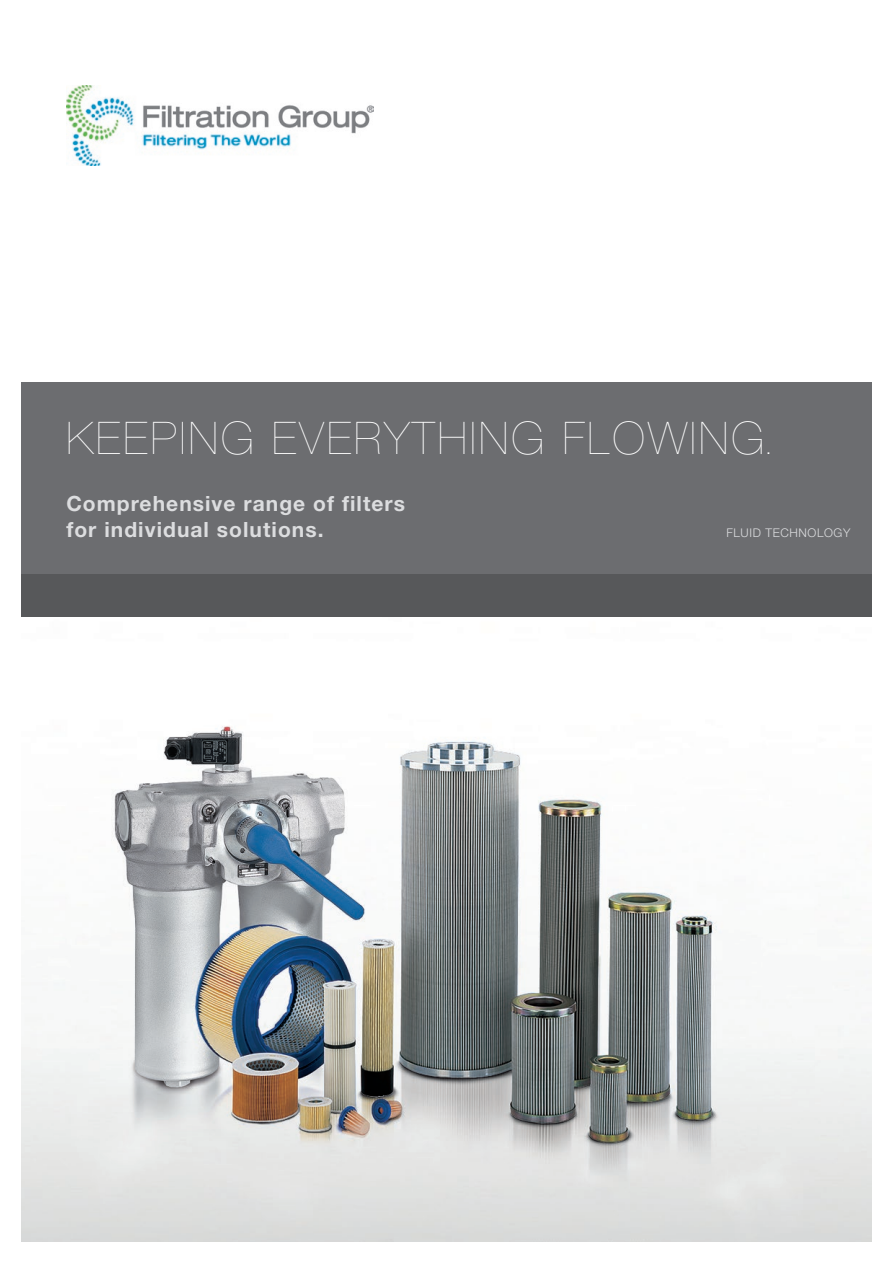
<style>
.page{position:relative;width:893px;height:1263px;background:#fff}
.page>*{position:absolute;margin:0;border:0;box-sizing:border-box;transform-origin:0 0}
.t1{font:200 45px "Helvetica Neue LT Pro";letter-spacing:.07em;color:#fff}
.t2{font:700 21px/25.5px "Helvetica Neue LT Pro";letter-spacing:.05em;color:#dcdddf}
.t3{font:300 12px "Helvetica Neue LT Pro";letter-spacing:.05em;color:#dcdddf}
.t4{font:700 10.5px "Helvetica Neue LT Pro";color:#fff}
</style>
<div class="page">
<img style="left:21px;top:726px;width:851px;height:516px">
<div style="left:21px;top:383px;width:851px;height:191px;background:#6c6d70"></div>
<div style="left:21px;top:574px;width:851px;height:43px;background:#57585a"></div>
<img style="left:66px;top:85px;width:307px;height:80px">
<h1 class="t1" style="left:66px;top:412px;width:699px">KEEPING EVERYTHING FLOWING</h1>
<p class="t4" style="left:767px;top:444px;width:4px">.</p>
<p class="t2" style="left:66px;top:490px;width:340px">Comprehensive range of filters for individual solutions.</p>
<p class="t3" style="left:726px;top:526px;width:125px">FLUID TECHNOLOGY</p>
</div>
